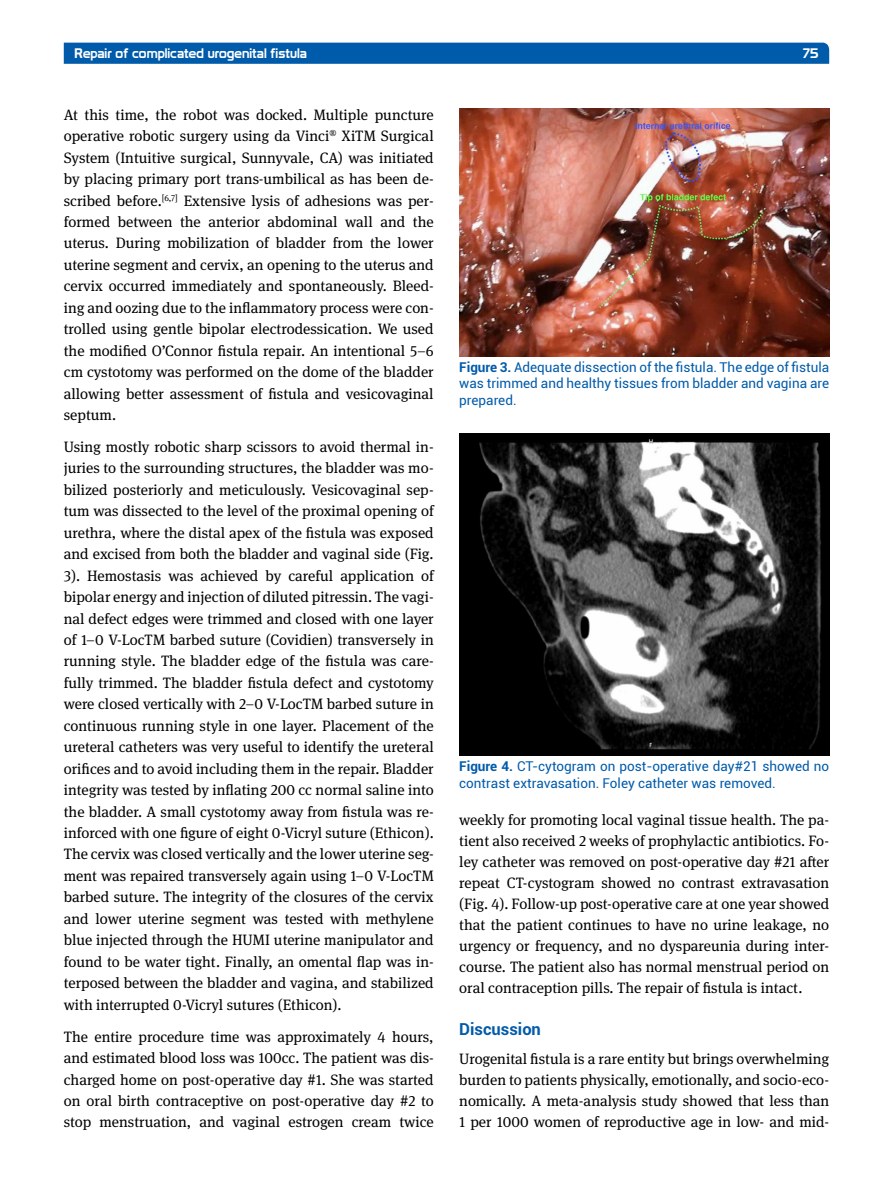
<style>
.page{position:relative;width:893px;height:1191px;background:#fff}
.page>*{position:absolute;margin:0;border:0;box-sizing:border-box;transform-origin:0 0}
.t1{font:700 16.5px "Roboto";color:#005baa}
.t2{font:15px/21.5px "DG Meta Serif Science";color:#000;text-align:justify}
.t3{font:13.5px/16.5px "Roboto";color:#005baa;text-align:justify}
.t4{font:13.5px "Prototype";color:#fff}
.s1{font-weight:700}
</style>
<div class="page">
<div style="left:64px;top:43px;width:765px;height:21px;background:#005baa"></div>
<img style="left:459px;top:108px;width:370px;height:248px">
<img style="left:459px;top:433px;width:370px;height:323px">
<p class="t4" style="left:74px;top:45px;width:234px">Repair of complicated urogenital fistula</p>
<p class="t4" style="left:803px;top:45px;width:17px">75</p>
<p class="t2" style="left:64px;top:104px;width:371px">At this time, the robot was docked. Multiple puncture operative robotic surgery using da Vinci<sup>®</sup> XiTM Surgical System (Intuitive surgical, Sunnyvale, CA) was initiated by placing primary port trans-umbilical as has been de&shy;scribed before.<sup>[6,7]</sup> Extensive lysis of adhesions was per&shy;formed between the anterior abdominal wall and the uterus. During mobilization of bladder from the lower uterine segment and cervix, an opening to the uterus and cervix occurred immediately and spontaneously. Bleed&shy;ing and oozing due to the inflammatory process were con&shy;trolled using gentle bipolar electrodessication. We used the modified O’Connor fistula repair. An intentional 5–6 cm cystotomy was performed on the dome of the bladder allowing better assessment of fistula and vesicovaginal septum.</p>
<p class="t2" style="left:64px;top:436px;width:371px">Using mostly robotic sharp scissors to avoid thermal in&shy;juries to the surrounding structures, the bladder was mo&shy;bilized posteriorly and meticulously. Vesicovaginal sep&shy;tum was dissected to the level of the proximal opening of urethra, where the distal apex of the fistula was exposed and excised from both the bladder and vaginal side (Fig.<br>3). Hemostasis was achieved by careful application of bipolar energy and injection of diluted pitressin. The vagi&shy;nal defect edges were trimmed and closed with one layer of 1–0 V-LocTM barbed suture (Covidien) transversely in running style. The bladder edge of the fistula was care&shy;fully trimmed. The bladder fistula defect and cystotomy were closed vertically with 2–0 V-LocTM barbed suture in continuous running style in one layer. Placement of the ureteral catheters was very useful to identify the ureteral orifices and to avoid including them in the repair. Bladder integrity was tested by inflating 200 cc normal saline into the bladder. A small cystotomy away from fistula was re&shy;inforced with one figure of eight 0-Vicryl suture (Ethicon).<br>The cervix was closed vertically and the lower uterine seg&shy;ment was repaired transversely again using 1–0 V-LocTM barbed suture. The integrity of the closures of the cervix and lower uterine segment was tested with methylene blue injected through the HUMI uterine manipulator and found to be water tight. Finally, an omental flap was in&shy;terposed between the bladder and vagina, and stabilized with interrupted 0-Vicryl sutures (Ethicon).</p>
<p class="t2" style="left:64px;top:1025px;width:371px">The entire procedure time was approximately 4 hours, and estimated blood loss was 100cc. The patient was dis&shy;charged home on post-operative day #1. She was started on oral birth contraceptive on post-operative day #2 to stop menstruation, and vaginal estrogen cream twice</p>
<p class="t3" style="left:459px;top:358px;width:371px"><span class="s1">Figure 3.</span> Adequate dissection of the fistula. The edge of fistula was trimmed and healthy tissues from bladder and vagina are prepared.</p>
<p class="t3" style="left:459px;top:757px;width:371px"><span class="s1">Figure 4.</span> CT-cytogram on post-operative day#21 showed no contrast extravasation. Foley catheter was removed.</p>
<p class="t2" style="left:459px;top:809px;width:371px;line-height:21px">weekly for promoting local vaginal tissue health. The pa&shy;tient also received 2 weeks of prophylactic antibiotics. Fo&shy;ley catheter was removed on post-operative day #21 after repeat CT-cystogram showed no contrast extravasation (Fig. 4). Follow-up post-operative care at one year showed that the patient continues to have no urine leakage, no urgency or frequency, and no dyspareunia during inter&shy;course. The patient also has normal menstrual period on oral contraception pills. The repair of fistula is intact.</p>
<p class="t1" style="left:459px;top:1017px;width:83px">Discussion</p>
<p class="t2" style="left:459px;top:1048px;width:371px;line-height:21px">Urogenital fistula is a rare entity but brings overwhelming burden to patients physically, emotionally, and socio-eco&shy;nomically. A meta-analysis study showed that less than 1 per 1000 women of reproductive age in low- and mid-</p>
</div>
